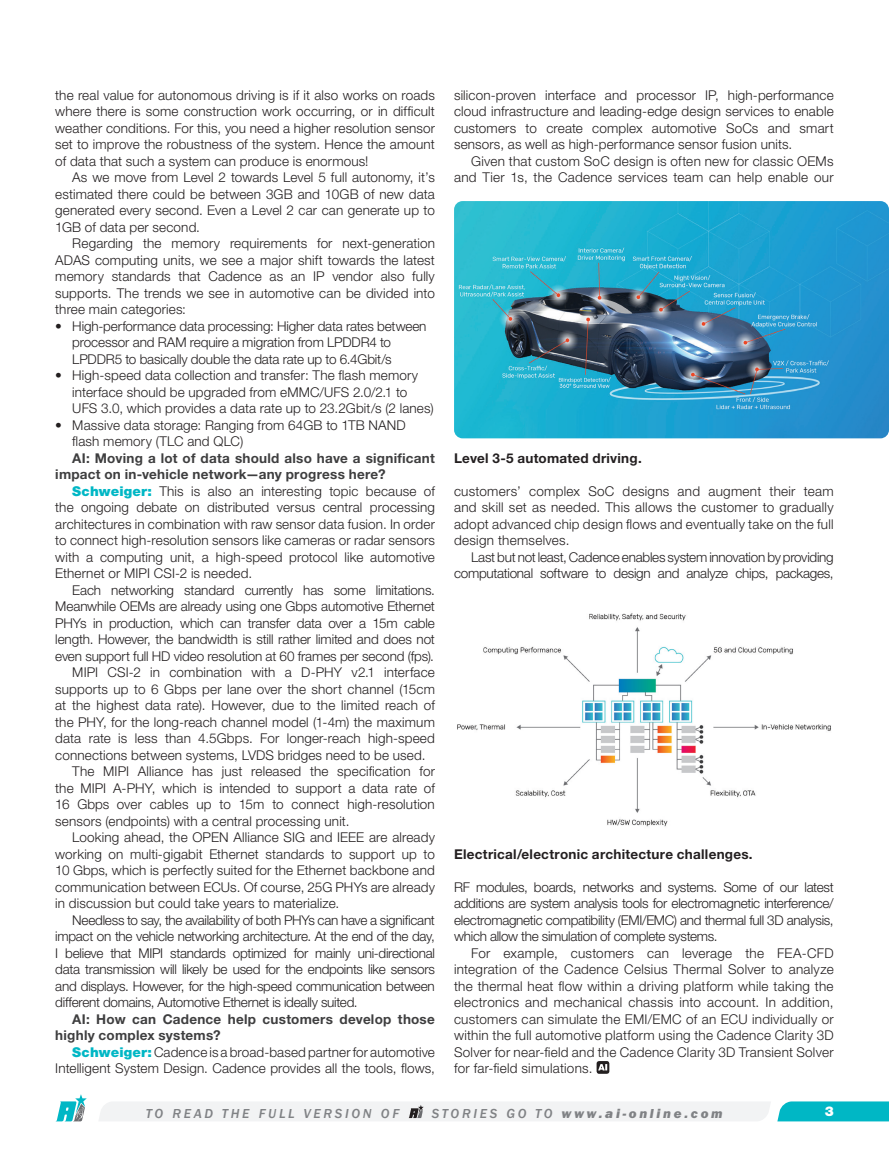
<style>
.page{position:relative;width:889px;height:1161px;background:#fff}
.page>*{position:absolute;margin:0;border:0;box-sizing:border-box;transform-origin:0 0}
.BODY{font:300 13.5px/16.5px "Helvetica Neue LT Std";letter-spacing:.01em;color:#231f20;text-align:justify}
.BULLET{font:300 13.5px/16.5px "Helvetica Neue LT Std";color:#231f20}
.BODY-2{font:700 13.5px/16.5px "Helvetica Neue LT Std";letter-spacing:.02em;color:#3e3e3f}
.BODY-3{font:300 13.5px/16.5px "Helvetica Neue LT Std";letter-spacing:-.02em;color:#231f20;text-align:right}
.CAPTIONS{font:700 13.5px "Helvetica Neue LT Std";letter-spacing:.02em;color:#231f20}
.t1{font:13.5px "ITC Franklin Gothic Std Hvy It";letter-spacing:.2em;color:#808285}
.t2{font:13.5px "ITC Franklin Gothic Std Med It";letter-spacing:.2em;color:#808285}
.t3{font:900 13.5px "Helvetica Neue LT Std";color:#fff}
.s1{font-weight:900;color:#00b7c5}
.s2{font-family:"ITC Franklin Gothic Std Med It"}
</style>
<div class="page">
<svg style="left:777px;top:1101px;width:112px;height:20px;background:#0ebbc8"></svg>
<svg style="left:56px;top:1094px;width:31px;height:27px"></svg>
<div style="left:99px;top:1102px;width:672px;height:19px;background:#f2f3f4"></div>
<svg style="left:596px;top:1061px;width:13px;height:13px"></svg>
<svg style="left:598px;top:1064px;width:9px;height:6px"></svg>
<img style="left:457px;top:613px;width:374px;height:214px">
<img style="left:454px;top:201px;width:435px;height:237px">
<p class="BODY" style="left:55px;top:86px;width:381px">the real value for autonomous driving is if it also works on roads where there is some construction work occurring, or in difficult weather conditions. For this, you need a higher resolution sensor set to improve the robustness of the system. Hence the amount of data that such a system can produce is enormous!</p>
<p class="BODY" style="left:55px;top:169px;width:381px;text-indent:17px">As we move from Level 2 towards Level 5 full autonomy, it’s estimated there could be between 3GB and 10GB of new data generated every second. Even a Level 2 car can generate up to 1GB of data per second.</p>
<p class="BODY" style="left:55px;top:235px;width:381px;text-indent:17px">Regarding the memory requirements for next-generation ADAS computing units, we see a major shift towards the latest memory standards that Cadence as an IP vendor also fully supports. The trends we see in automotive can be divided into three main categories:</p>
<p class="BULLET" style="left:72px;top:317px;width:356px;text-indent:-17px">• High-performance data processing: Higher data rates between processor and RAM require a migration from LPDDR4 to<br>LPDDR5 to basically double the data rate up to 6.4Gbit/s</p>
<p class="BULLET" style="left:72px;top:367px;width:363px;text-indent:-17px">• High-speed data collection and transfer: The flash memory interface should be upgraded from eMMC/UFS 2.0/2.1 to<br>UFS 3.0, which provides a data rate up to 23.2Gbit/s (2 lanes)</p>
<p class="BULLET" style="left:72px;top:416px;width:335px;text-indent:-17px">• Massive data storage: Ranging from 64GB to 1TB NAND flash memory (TLC and QLC)</p>
<p class="BODY-2" style="left:55px;top:449px;width:381px;text-indent:17px">AI: Moving a lot of data should also have a significant impact on in-vehicle network—any progress here?</p>
<p class="BODY" style="left:55px;top:482px;width:381px;text-indent:17px"><span class="s1">Schweiger:</span> This is also an interesting topic because of the ongoing debate on distributed versus central processing architectures in combination with raw sensor data fusion. In order to connect high-resolution sensors like cameras or radar sensors with a computing unit, a high-speed protocol like automotive Ethernet or MIPI CSI-2 is needed.</p>
<p class="BODY" style="left:55px;top:581px;width:381px;text-indent:17px">Each networking standard currently has some limitations.<br>Meanwhile OEMs are already using one Gbps automotive Ethernet PHYs in production, which can transfer data over a 15m cable length. However, the bandwidth is still rather limited and does not even support full HD video resolution at 60 frames per second (fps).</p>
<p class="BODY" style="left:55px;top:664px;width:381px;text-indent:17px">MIPI CSI-2 in combination with a D-PHY v2.1 interface supports up to 6 Gbps per lane over the short channel (15cm at the highest data rate). However, due to the limited reach of the PHY, for the long-reach channel model (1-4m) the maximum data rate is less than 4.5Gbps. For longer-reach high-speed connections between systems, LVDS bridges need to be used.</p>
<p class="BODY" style="left:55px;top:763px;width:381px;text-indent:17px">The MIPI Alliance has just released the specification for the MIPI A-PHY, which is intended to support a data rate of 16 Gbps over cables up to 15m to connect high-resolution sensors (endpoints) with a central processing unit.</p>
<p class="BODY" style="left:55px;top:829px;width:381px;text-indent:17px">Looking ahead, the OPEN Alliance SIG and IEEE are already working on multi-gigabit Ethernet standards to support up to 10 Gbps, which is perfectly suited for the Ethernet backbone and communication between ECUs. Of course, 25G PHYs are already in discussion but could take years to materialize.</p>
<p class="BODY" style="left:55px;top:911px;width:381px;text-indent:17px">Needless to say, the availability of both PHYs can have a significant impact on the vehicle networking architecture. At the end of the day, I believe that MIPI standards optimized for mainly uni-directional data transmission will likely be used for the endpoints like sensors and displays. However, for the high-speed communication between different domains, Automotive Ethernet is ideally suited.</p>
<p class="BODY-2" style="left:55px;top:1010px;width:381px;text-indent:17px">AI: How can Cadence help customers develop those highly complex systems?</p>
<p class="BODY" style="left:55px;top:1043px;width:381px;text-align:right"><span class="s1">Schweiger:</span> Cadence is a broad-based partner for automotive<br>Intelligent System Design. Cadence provides all the tools, flows,</p>
<p class="BODY" style="left:454px;top:86px;width:381px">silicon-proven interface and processor IP, high-performance cloud infrastructure and leading-edge design services to enable customers to create complex automotive SoCs and smart sensors, as well as high-performance sensor fusion units.</p>
<p class="BODY" style="left:454px;top:152px;width:381px;text-align:right">Given that custom SoC design is often new for classic OEMs and Tier 1s, the Cadence services team can help enable our</p>
<p class="CAPTIONS" style="left:454px;top:450px;width:189px">Level 3-5 automated driving.</p>
<p class="BODY" style="left:454px;top:482px;width:381px">customers’ complex SoC designs and augment their team and skill set as needed. This allows the customer to gradually adopt advanced chip design flows and eventually take on the full design themselves.</p>
<p class="BODY-3" style="left:454px;top:548px;width:381px">Last but not least, Cadence enables system innovation by providing computational software to design and analyze chips, packages,</p>
<p class="CAPTIONS" style="left:454px;top:846px;width:300px">Electrical/electronic architecture challenges.</p>
<p class="BODY" style="left:454px;top:878px;width:381px">RF modules, boards, networks and systems. Some of our latest additions are system analysis tools for electromagnetic interference/ electromagnetic compatibility (EMI/EMC) and thermal full 3D analysis, which allow the simulation of complete systems.</p>
<p class="BODY" style="left:454px;top:944px;width:381px;text-indent:17px">For example, customers can leverage the FEA-CFD integration of the Cadence Celsius Thermal Solver to analyze the thermal heat flow within a driving platform while taking the electronics and mechanical chassis into account. In addition, customers can simulate the EMI/EMC of an ECU individually or within the full automotive platform using the Cadence Clarity 3D Solver for near-field and the Cadence Clarity 3D Transient Solver for far-field simulations.</p>
<p class="t2" style="left:146px;top:1106px;width:255px">TO READ THE FULL VERSION OF</p>
<p class="t1" style="left:432px;top:1105px;width:292px"><span class="s2">STORIES GO TO</span> www.ai-online.com</p>
<p class="t3" style="left:824px;top:1103px;width:11px">3</p>
</div>
